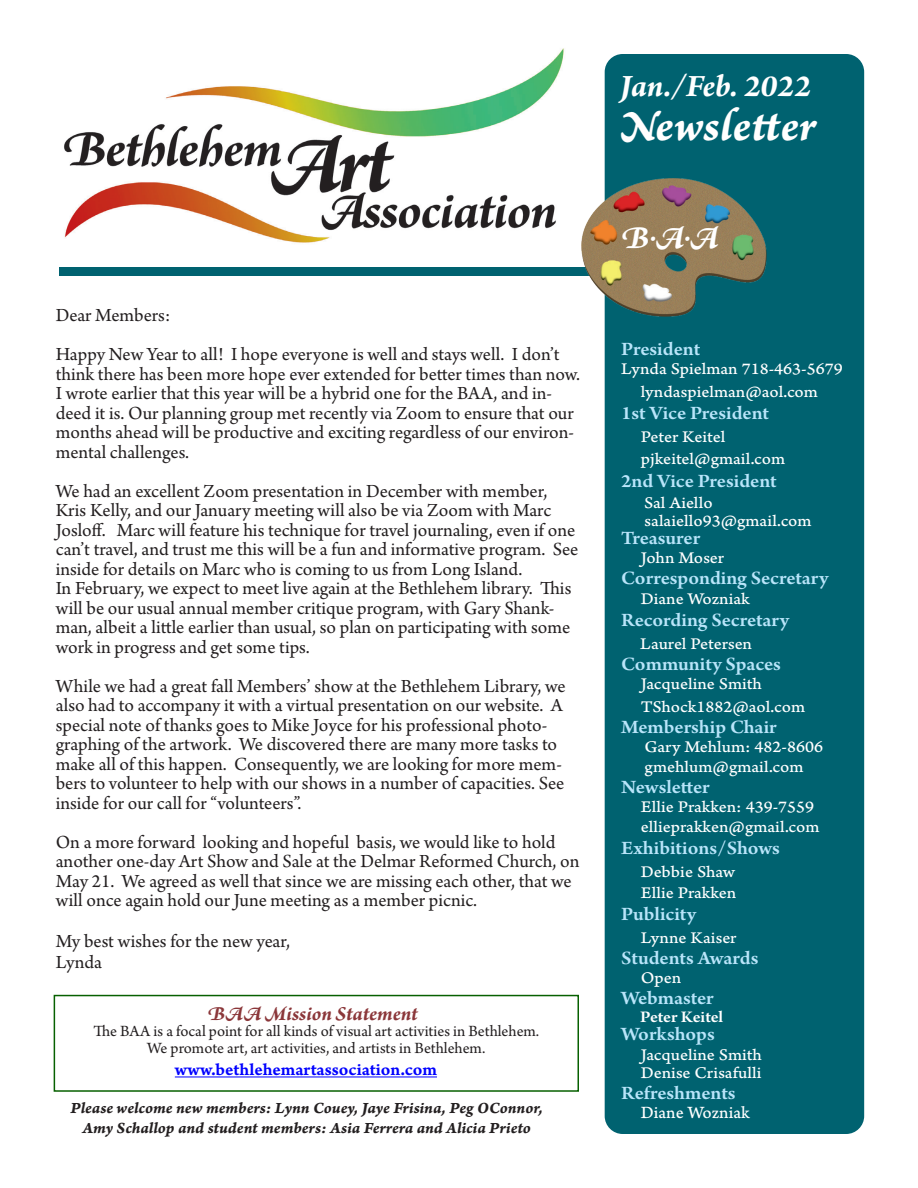
<style>
.page{position:relative;width:918px;height:1188px;background:#fff}
.page>*{position:absolute;margin:0;border:0;box-sizing:border-box;transform-origin:0 0}
.BULLETIN{font:45px "Arno Pro Bold Italic Caption";letter-spacing:.005em;color:#fff}
.BAA{font:italic 700 33.9px "Arno Pro";color:#fff}
.COV_date{font:italic 700 33px "Arno Pro";letter-spacing:-.015em;color:#fff}
.P1_BANNER{font:italic 700 21px "Arno Pro";color:#8b373a}
.OFFICERS_SUB{font:600 19.95px "Arno Pro";letter-spacing:-.005em;color:#b9e5fa;scale:1.05 1}
.OFFICERS{font:600 19.95px "Arno Pro";color:#b9e5fa;scale:1.05 1}
.text_copy{font:19.5px/19.5px "Arno Pro";color:#231f20}
.t1{font:18px "Arno Pro Smbd Caption";color:#00f}
.OFFICERS-2{font:18px "Arno Pro Caption";color:#fff}
.OFFICERS-3{font:17.1px/18px "Arno Pro Caption";color:#fff;scale:1.05 1}
.OFFICERS_SUB-2{font:17.1px "Arno Pro Caption";color:#fff;scale:1.05 1}
.OFFICERS_SUB-3{font:600 17.1px "Arno Pro";letter-spacing:-.005em;color:#fff;scale:1.05 1}
.t2{font:16.5px "Arno Pro";color:#231f20}
.t3{font:16.5px "Arno Pro Bold Italic Caption";letter-spacing:-.005em;color:#231f20}
</style>
<div class="page">
<div style="left:54px;top:995px;width:525px;height:97px;border:2px solid #076000"></div>
<div style="left:605px;top:54px;width:259px;height:1080px;background:#006270;border-radius:18px"></div>
<div style="left:59px;top:267px;width:552px;height:9px;background:#006270"></div>
<img style="left:64px;top:48px;width:500px;height:195px">
<img style="left:581px;top:178px;width:185px;height:138px">
<hr style="left:175px;top:1077px;width:262px;height:1px;background:#00f">
<p class="text_copy" style="left:56px;top:307px;width:116px">Dear Members:</p>
<p class="text_copy" style="left:56px;top:346px;width:526px">Happy New Year to all! I hope everyone is well and stays well. I don’t think there has been more hope ever extended for better times than now.<br>I wrote earlier that this year will be a hybrid one for the BAA, and in&shy;deed it is. Our planning group met recently via Zoom to ensure that our months ahead will be productive and exciting regardless of our environ&shy;mental challenges.</p>
<p class="text_copy" style="left:56px;top:482px;width:524px">We had an excellent Zoom presentation in December with member, Kris Kelly, and our January meeting will also be via Zoom with Marc Josloff. Marc will feature his technique for travel journaling, even if one can’t travel, and trust me this will be a fun and informative program. See inside for details on Marc who is coming to us from Long Island.</p>
<p class="text_copy" style="left:56px;top:580px;width:517px">In February, we expect to meet live again at the Bethlehem library. This will be our usual annual member critique program, with Gary Shank&shy;man, albeit a little earlier than usual, so plan on participating with some work in progress and get some tips.</p>
<p class="text_copy" style="left:56px;top:677px;width:511px">While we had a great fall Members’ show at the Bethlehem Library, we also had to accompany it with a virtual presentation on our website. A special note of thanks goes to Mike Joyce for his professional photo&shy;graphing of the artwork. We discovered there are many more tasks to make all of this happen. Consequently, we are looking for more mem&shy;bers to volunteer to help with our shows in a number of capacities. See inside for our call for “volunteers”.</p>
<p class="text_copy" style="left:56px;top:833px;width:525px">On a more forward looking and hopeful basis, we would like to hold another one-day Art Show and Sale at the Delmar Reformed Church, on May 21. We agreed as well that since we are missing each other, that we will once again hold our June meeting as a member picnic.</p>
<p class="text_copy" style="left:56px;top:932px;width:236px">My best wishes for the new year,</p>
<p class="text_copy" style="left:56px;top:953px;width:48px">Lynda</p>
<p class="P1_BANNER" style="left:208px;top:1001px;width:212px">BAA Mission Statement</p>
<p class="t2" style="left:93px;top:1022px;width:447px">The BAA is a focal point for all kinds of visual art activities in Bethlehem.</p>
<p class="t2" style="left:147px;top:1038px;width:340px">We promote art, art activities, and artists in Bethlehem.</p>
<p class="t1" style="left:175px;top:1059px;width:264px">www.bethlehemartassociation.com</p>
<p class="t3" style="left:70px;top:1098px;width:474px">Please welcome new members: Lynn Couey, Jaye Frisina, Peg OConnor,</p>
<p class="t3" style="left:83px;top:1117px;width:450px">Amy Schallop and student members: Asia Ferrera and Alicia Prieto</p>
<p class="COV_date" style="left:620px;top:66px;width:192px">Jan./Feb. 2022</p>
<p class="BULLETIN" style="left:618px;top:98px;width:199px">Newsletter</p>
<p class="BAA" style="left:621px;top:218px;width:99px">B.A.A</p>
<p class="OFFICERS_SUB" style="left:621px;top:337px;width:77px">President</p>
<p class="OFFICERS-3" style="left:621px;top:361px;width:213px">Lynda Spielman 718-463-5679</p>
<p class="OFFICERS-3" style="left:641px;top:383px;width:170px">lyndaspielman@aol.com</p>
<p class="OFFICERS" style="left:621px;top:402px;width:142px">1st Vice President</p>
<p class="OFFICERS-3" style="left:641px;top:428px;width:82px">Peter Keitel</p>
<p class="OFFICERS-3" style="left:641px;top:451px;width:139px">pjkeitel@gmail.com</p>
<p class="OFFICERS" style="left:621px;top:469px;width:150px">2nd Vice President</p>
<p class="OFFICERS_SUB-2" style="left:644px;top:492px;width:67px">Sal Aiello</p>
<p class="OFFICERS_SUB-2" style="left:645px;top:510px;width:161px">salaiello93@gmail.com</p>
<p class="OFFICERS_SUB" style="left:621px;top:526px;width:77px">Treasurer</p>
<p class="OFFICERS-3" style="left:641px;top:550px;width:81px">John Moser</p>
<p class="OFFICERS_SUB" style="left:621px;top:567px;width:199px">Corresponding Secretary</p>
<p class="OFFICERS-3" style="left:641px;top:590px;width:105px">Diane Wozniak</p>
<p class="OFFICERS" style="left:621px;top:609px;width:161px">Recording Secretary</p>
<p class="OFFICERS-3" style="left:640px;top:635px;width:108px">Laurel Petersen</p>
<p class="OFFICERS_SUB" style="left:621px;top:652px;width:154px">Community Spaces</p>
<p class="OFFICERS-3" style="left:641px;top:676px;width:117px">Jacqueline Smith</p>
<p class="OFFICERS-3" style="left:641px;top:698px;width:158px">TShock1882@aol.com</p>
<p class="OFFICERS_SUB" style="left:621px;top:715px;width:150px">Membership Chair</p>
<p class="OFFICERS-3" style="left:645px;top:739px;width:171px">Gary Mehlum: 482-8606</p>
<p class="OFFICERS-3" style="left:645px;top:758px;width:153px">gmehlum@gmail.com</p>
<p class="OFFICERS_SUB" style="left:621px;top:775px;width:86px">Newsletter</p>
<p class="OFFICERS-3" style="left:641px;top:799px;width:167px">Ellie Prakken: 439-7559</p>
<p class="OFFICERS-3" style="left:641px;top:818px;width:172px">ellieprakken@gmail.com</p>
<p class="OFFICERS" style="left:621px;top:837px;width:153px">Exhibitions/Shows</p>
<p class="OFFICERS-3" style="left:641px;top:863px;width:91px">Debbie Shaw</p>
<p class="OFFICERS-3" style="left:641px;top:884px;width:93px">Ellie Prakken</p>
<p class="OFFICERS" style="left:621px;top:903px;width:73px">Publicity</p>
<p class="OFFICERS-3" style="left:641px;top:929px;width:93px">Lynne Kaiser</p>
<p class="OFFICERS_SUB" style="left:621px;top:946px;width:132px">Students Awards</p>
<p class="OFFICERS-3" style="left:641px;top:970px;width:40px">Open</p>
<p class="OFFICERS_SUB" style="left:621px;top:987px;width:90px">Webmaster</p>
<p class="OFFICERS_SUB-3" style="left:640px;top:1007px;width:80px">Peter Keitel</p>
<p class="OFFICERS_SUB" style="left:621px;top:1023px;width:91px">Workshops</p>
<p class="OFFICERS-3" style="left:641px;top:1046px;width:117px">Jacqueline Smith<br>Denise Crisafulli</p>
<p class="OFFICERS_SUB" style="left:621px;top:1081px;width:111px">Refreshments</p>
<p class="OFFICERS-2" style="left:641px;top:1102px;width:111px">Diane Wozniak</p>
</div>
